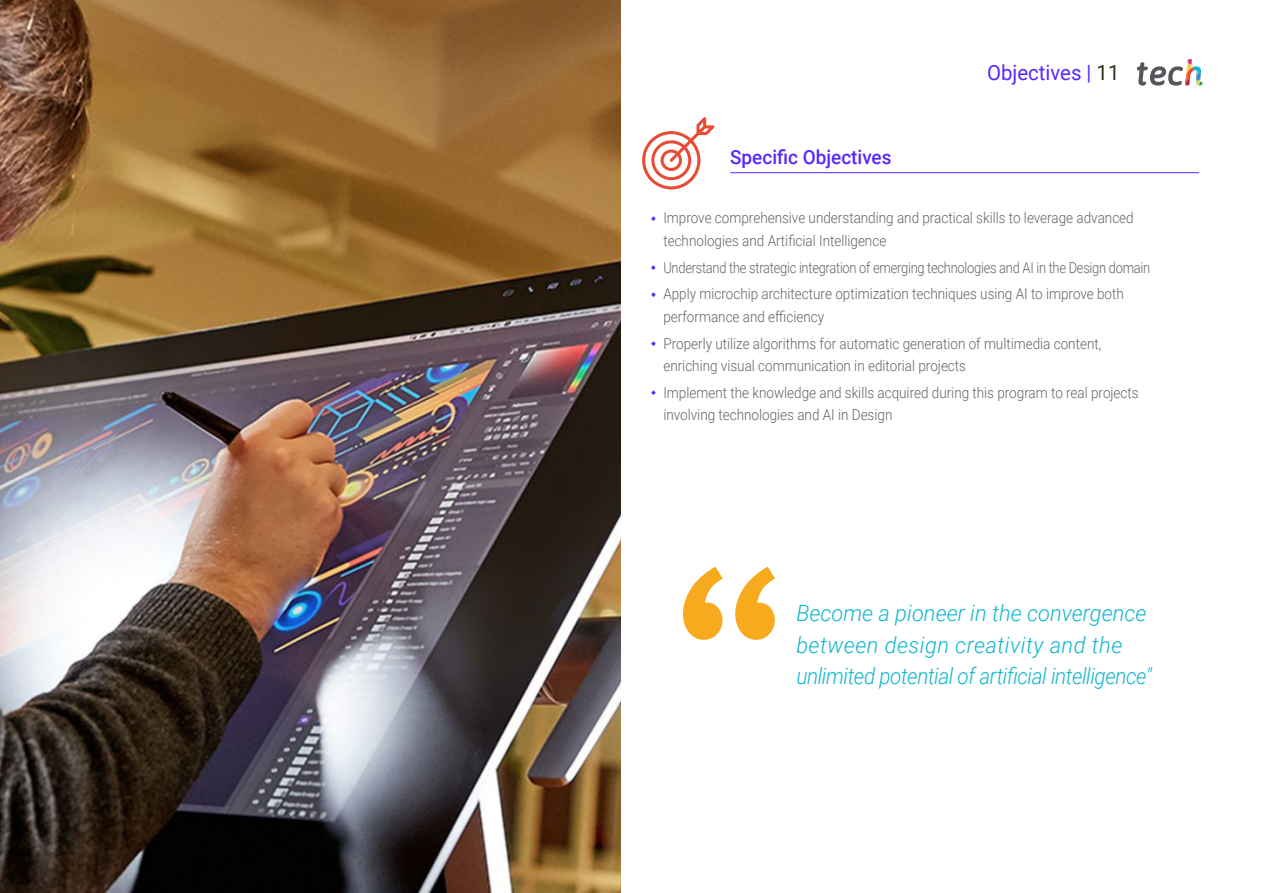
<style>
.page{position:relative;width:1263px;height:893px;background:#fff}
.page>*{position:absolute;margin:0;border:0;box-sizing:border-box;transform-origin:0 0}
.t1{font:italic 300 22.5px/31.5px "Roboto";color:#0fb6cf}
.t2{font:21px "Roboto";color:#5927ff}
.t3{font:500 19.5px "Roboto";color:#5927ff}
.t4{font:300 15px/26.7px "Roboto";color:#61646a;scale:.9 1}
.t5{font:300 15px/26.7px "Roboto";letter-spacing:-.02em;color:#61646a;scale:.86 1}
.s1{color:#312e20}
</style>
<div class="page">
<hr style="left:730px;top:172px;width:469px;height:1px;background:#5927ff">
<svg style="left:642px;top:117px;width:72px;height:72px"></svg>
<img style="left:0;top:0;width:621px;height:893px">
<svg style="left:683px;top:567px;width:92px;height:73px"></svg>
<svg style="left:1137px;top:59px;width:65px;height:27px"></svg>
<h3 class="t3" style="left:730px;top:144px;width:163px">Specific Objectives</h3>
<h2 class="t2" style="left:987px;top:57px;width:134px">Objectives | <span class="s1">11</span></h2>
<p class="t4" style="left:663px;top:206px;width:524px;line-height:22.5px">Improve comprehensive understanding and practical skills to leverage advanced technologies and Artificial Intelligence</p>
<p class="t5" style="left:663px;top:253px;width:568px">Understand the strategic integration of emerging technologies and AI in the Design domain<br>Apply microchip architecture optimization techniques using AI to improve both</p>
<p class="t4" style="left:663px;top:303px;width:488px">performance and efficiency<br>Properly utilize algorithms for automatic generation of multimedia content,</p>
<p class="t4" style="left:663px;top:352px;width:530px">enriching visual communication in editorial projects<br>Implement the knowledge and skills acquired during this program to real projects</p>
<p class="t4" style="left:663px;top:401px;width:256px">involving technologies and AI in Design</p>
<h1 class="t1" style="left:796px;top:596px;width:357px">Become a pioneer in the convergence between design creativity and the unlimited potential of artificial intelligence"</h1>
</div>
